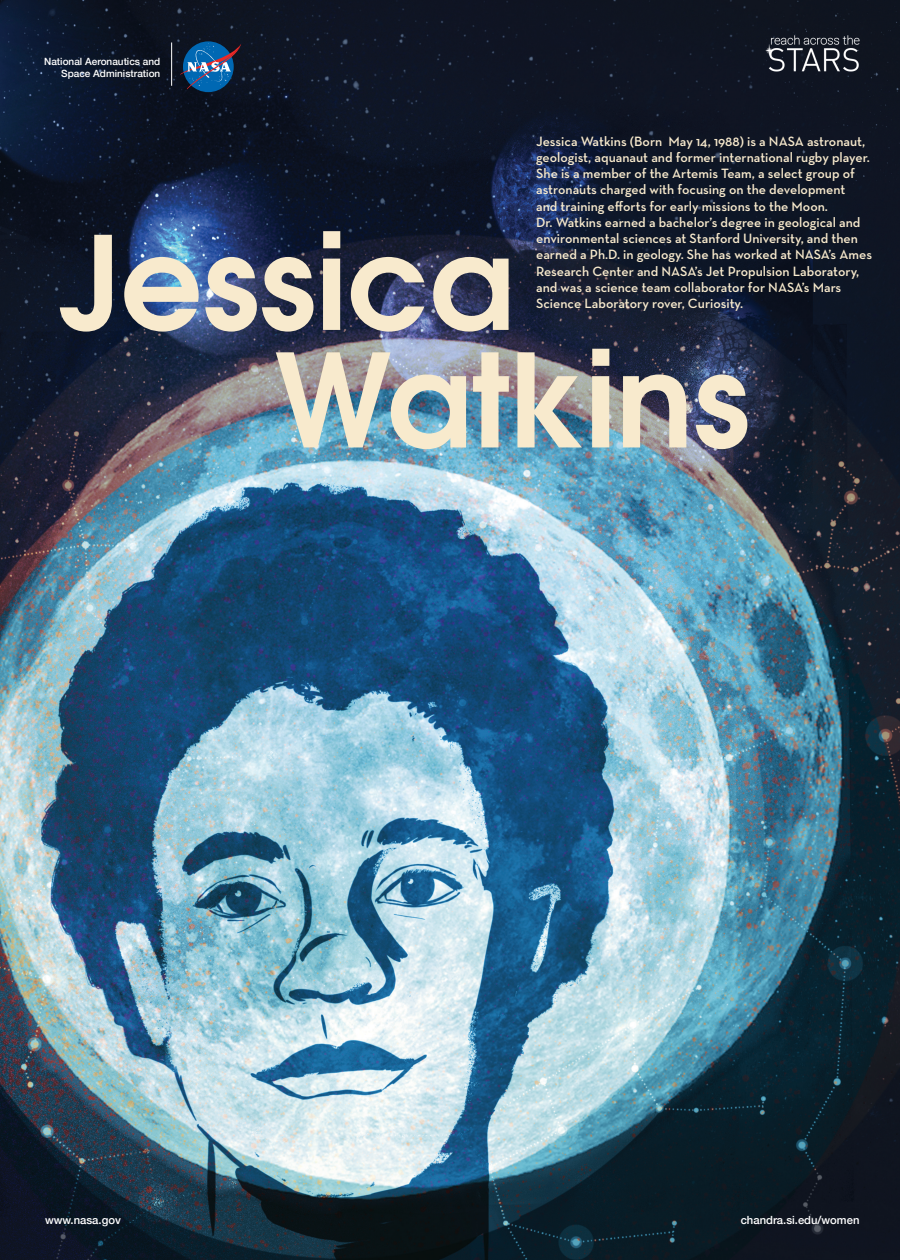
<style>
.page{position:relative;width:900px;height:1260px;background:#fff}
.page>*{position:absolute;margin:0;border:0;box-sizing:border-box;transform-origin:0 0}
.t1{font:700 128.75px "Te X Gyre Adventor";color:#f8eacd}
.t2{font:600 13.75px/16.2px "Neutraface Text";color:#f8eacd}
.t3{font:500 11.25px "Helvetica Neue";color:#fff}
.t4{font:500 10px/11.2px "Helvetica Neue";color:#fff;text-align:right}
</style>
<div class="page">
<img style="left:0;top:0;width:900px;height:1260px">
<svg style="left:183px;top:41px;width:51px;height:51px"></svg>
<svg style="left:180px;top:43px;width:61px;height:46px;background:#295885"></svg>
<hr style="left:171px;top:42px;width:1px;height:44px;background:#fff">
<img style="left:754px;top:23px;width:112px;height:58px">
<p class="t4" style="left:44px;top:55px;width:118px">National Aeronautics and<br>Space Administration</p>
<p class="t2" style="left:536px;top:133px;width:335px">Jessica Watkins (Born May 14, 1988) is a NASA astronaut, geologist, aquanaut and former international rugby player.<br>She is a member of the Artemis Team, a select group of astronauts charged with focusing on the development and training eforts for early missions to the Moon.</p>
<p class="t2" style="left:536px;top:214px;width:337px">Dr. Watkins earned a bachelor’s degree in geological and environmental sciences at Stanford University, and then earned a Ph.D. in geology. She has worked at NASA’s Ames Research Center and NASA’s Jet Propulsion Laboratory, and was a science team collaborator for NASA’s Mars</p>
<h1 class="t1" style="left:59px;top:171px;width:457px">Jessica</h1>
<p class="t2" style="left:536px;top:295px;width:209px">Science Laboratory rover, Curiosity.</p>
<h1 class="t1" style="left:275px;top:288px;width:477px">Watkins</h1>
<p class="t3" style="left:45px;top:1211px;width:77px">www.nasa.gov</p>
<p class="t3" style="left:741px;top:1211px;width:120px">chandra.si.edu/women</p>
</div>
